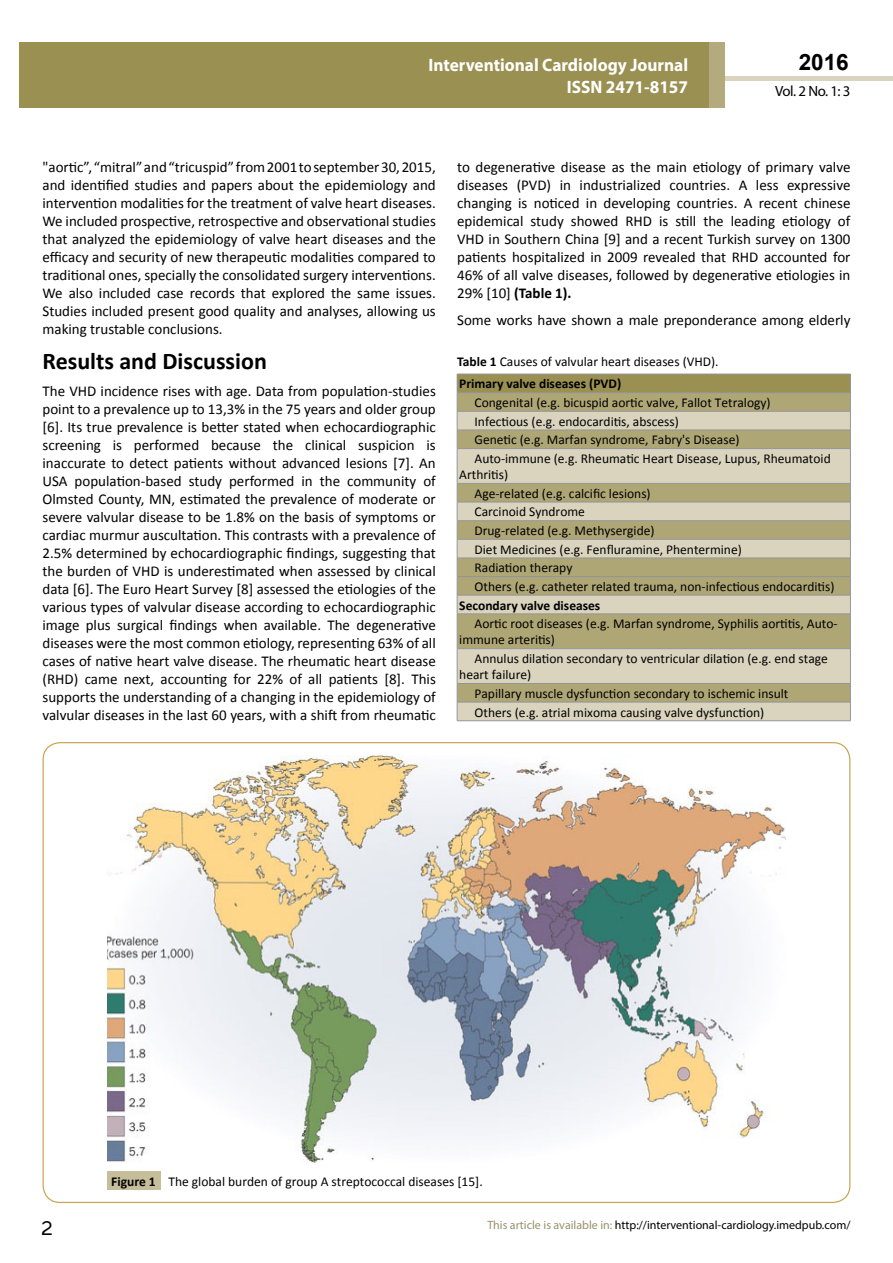
<style>
.page{position:relative;width:893px;height:1263px;background:#fff}
.page>*{position:absolute;margin:0;border:0;box-sizing:border-box;transform-origin:0 0}
.t1{font:25.5px "Tunga";color:#000}
.t2{font:700 24px "Calibri";color:#000}
.t3{font:700 22.5px "Arial";color:#000}
.t4{font:700 18px/21.6px "Myriad Pro";color:#fff;text-align:right;scale:.96 1}
.t5{font:15px/18px "Calibri";color:#000;text-align:justify}
.t6{font:14.85px "Myriad Pro";color:#000}
.t7{font:13.5px/18.6px "Calibri";color:#000}
.t8{font:700 13.5px "Calibri";color:#000}
.t9{font:12px "Myriad Pro";color:#000}
.s1{font-weight:700}
.s2{color:#98916c}
</style>
<div class="page">
<div style="left:725px;top:76px;width:168px;height:5px;background:#dad4be"></div>
<div style="left:19px;top:42px;width:690px;height:66px;background:#9a9052"></div>
<div style="left:709px;top:42px;width:16px;height:66px;background:#b3aa7d"></div>
<img style="left:107px;top:755px;width:679px;height:408px">
<div style="left:107px;top:1171px;width:53px;height:19px;background:#c6be9b"></div>
<div style="left:457px;top:374px;width:393px;height:19px;background:#9a9052"></div>
<div style="left:458px;top:393px;width:392px;height:18px;background:#afa676"></div>
<svg style="left:458px;top:412px;width:392px;height:308px;background:#c5bd9b"></svg>
<hr style="left:457px;top:411px;width:393px;height:1px;background:#939598">
<hr style="left:457px;top:430px;width:393px;height:1px;background:#939598">
<hr style="left:457px;top:448px;width:393px;height:1px;background:#939598">
<hr style="left:457px;top:449px;width:1px;height:34px;background:#939598">
<hr style="left:850px;top:449px;width:1px;height:34px;background:#939598">
<hr style="left:457px;top:483px;width:393px;height:1px;background:#939598">
<hr style="left:457px;top:502px;width:393px;height:1px;background:#939598">
<hr style="left:457px;top:520px;width:393px;height:1px;background:#939598">
<hr style="left:457px;top:539px;width:393px;height:1px;background:#939598">
<hr style="left:457px;top:558px;width:393px;height:1px;background:#939598">
<hr style="left:457px;top:576px;width:393px;height:1px;background:#939598">
<hr style="left:457px;top:595px;width:393px;height:1px;background:#939598">
<svg style="left:457px;top:484px;width:1px;height:130px"></svg>
<svg style="left:850px;top:483px;width:1px;height:131px"></svg>
<hr style="left:457px;top:614px;width:393px;height:1px;background:#939598">
<hr style="left:457px;top:614px;width:1px;height:35px;background:#939598">
<hr style="left:850px;top:614px;width:1px;height:35px;background:#939598">
<hr style="left:457px;top:648px;width:393px;height:1px;background:#939598">
<hr style="left:457px;top:649px;width:1px;height:34px;background:#939598">
<hr style="left:850px;top:649px;width:1px;height:34px;background:#939598">
<hr style="left:457px;top:683px;width:393px;height:1px;background:#939598">
<hr style="left:457px;top:702px;width:393px;height:1px;background:#939598">
<svg style="left:457px;top:684px;width:1px;height:36px"></svg>
<svg style="left:850px;top:683px;width:1px;height:38px"></svg>
<hr style="left:457px;top:720px;width:393px;height:1px;background:#939598">
<hr style="left:457px;top:374px;width:393px;height:1px;background:#939598">
<svg style="left:457px;top:374px;width:1px;height:74px"></svg>
<svg style="left:850px;top:374px;width:1px;height:74px"></svg>
<hr style="left:457px;top:392px;width:393px;height:1px;background:#939598">
<p class="t4" style="left:517px;top:53px;width:198px">ARCHIVOS DE MEDICINA<br>ISSN 1698-9465</p>
<p class="t4" style="left:428px;top:54px;width:272px">Interventional Cardiology Journal<br>ISSN 2471-8157</p>
<h3 class="t3" style="left:799px;top:47px;width:52px">2016</h3>
<p class="t6" style="left:775px;top:82px;width:77px">Vol. 2 No. 1: 3</p>
<p class="t5" style="left:43px;top:158px;width:395px">"aortic”, “mitral” and “tricuspid” from 2001 to september 30, 2015, and identified studies and papers about the epidemiology and intervention modalities for the treatment of valve heart diseases.<br>We included prospective, retrospective and observational studies that analyzed the epidemiology of valve heart diseases and the efficacy and security of new therapeutic modalities compared to traditional ones, specially the consolidated surgery interventions.<br>We also included case records that explored the same issues.<br>Studies included present good quality and analyses, allowing us making trustable conclusions.</p>
<h2 class="t2" style="left:43px;top:346px;width:226px">Results and Discussion</h2>
<p class="t5" style="left:43px;top:382px;width:395px">The VHD incidence rises with age. Data from population-studies point to a prevalence up to 13,3% in the 75 years and older group [6]. Its true prevalence is better stated when echocardiographic screening is performed because the clinical suspicion is inaccurate to detect patients without advanced lesions [7]. An USA population-based study performed in the community of Olmsted County, MN, estimated the prevalence of moderate or severe valvular disease to be 1.8% on the basis of symptoms or cardiac murmur auscultation. This contrasts with a prevalence of 2.5% determined by echocardiographic findings, suggesting that the burden of VHD is underestimated when assessed by clinical data [6]. The Euro Heart Survey [8] assessed the etiologies of the various types of valvular disease according to echocardiographic image plus surgical findings when available. The degenerative diseases were the most common etiology, representing 63% of all cases of native heart valve disease. The rheumatic heart disease (RHD) came next, accounting for 22% of all patients [8]. This supports the understanding of a changing in the epidemiology of valvular diseases in the last 60 years, with a shift from rheumatic</p>
<p class="t5" style="left:457px;top:158px;width:395px">to degenerative disease as the main etiology of primary valve diseases (PVD) in industrialized countries. A less expressive changing is noticed in developing countries. A recent chinese epidemical study showed RHD is still the leading etiology of VHD in Southern China [9] and a recent Turkish survey on 1300 patients hospitalized in 2009 revealed that RHD accounted for 46% of all valve diseases, followed by degenerative etiologies in 29% [10] <span class="s1">(Table 1).</span></p>
<p class="t5" style="left:457px;top:311px;width:395px">Some works have shown a male preponderance among elderly</p>
<p class="t7" style="left:457px;top:352px;width:263px"><span class="s1">Table 1</span> Causes of valvular heart diseases (VHD).</p>
<p class="t8" style="left:459px;top:375px;width:163px">Primary valve diseases (PVD)</p>
<p class="t7" style="left:475px;top:393px;width:358px">Congenital (e.g. bicuspid aortic valve, Fallot Tetralogy)<br>Infectious (e.g. endocarditis, abscess)<br>Genetic (e.g. Marfan syndrome, Fabry's Disease)<br>Auto-immune (e.g. Rheumatic Heart Disease, Lupus, Rheumatoid</p>
<p class="t7" style="left:475px;top:465px;width:361px;text-indent:-15px">Arthritis)<br>Age-related (e.g. calcific lesions)<br>Carcinoid Syndrome<br>Drug-related (e.g. Methysergide)<br>Diet Medicines (e.g. Fenfluramine, Phentermine)<br>Radiation therapy<br>Others (e.g. catheter related trauma, non-infectious endocarditis)</p>
<p class="t8" style="left:459px;top:596px;width:143px">Secondary valve diseases</p>
<p class="t7" style="left:459px;top:616px;width:380px;line-height:16.2px;text-indent:15px">Aortic root diseases (e.g. Marfan syndrome, Syphilis aortitis, Auto&shy;immune arteritis)</p>
<p class="t7" style="left:459px;top:650px;width:370px;line-height:16.2px;text-indent:15px">Annulus dilation secondary to ventricular dilation (e.g. end stage heart failure)</p>
<p class="t7" style="left:475px;top:684px;width:315px">Papillary muscle dysfunction secondary to ischemic insult<br>Others (e.g. atrial mixoma causing valve dysfunction)</p>
<p class="t7" style="left:111px;top:1172px;width:373px"><span class="s1">Figure 1</span> The global burden of group A streptococcal diseases [15].</p>
<h1 class="t1" style="left:41px;top:1211px;width:13px">2</h1>
<p class="t9" style="left:487px;top:1218px;width:365px"><span class="s2">This article is available in:</span> http://interventional-cardiology.imedpub.com/</p>
</div>
